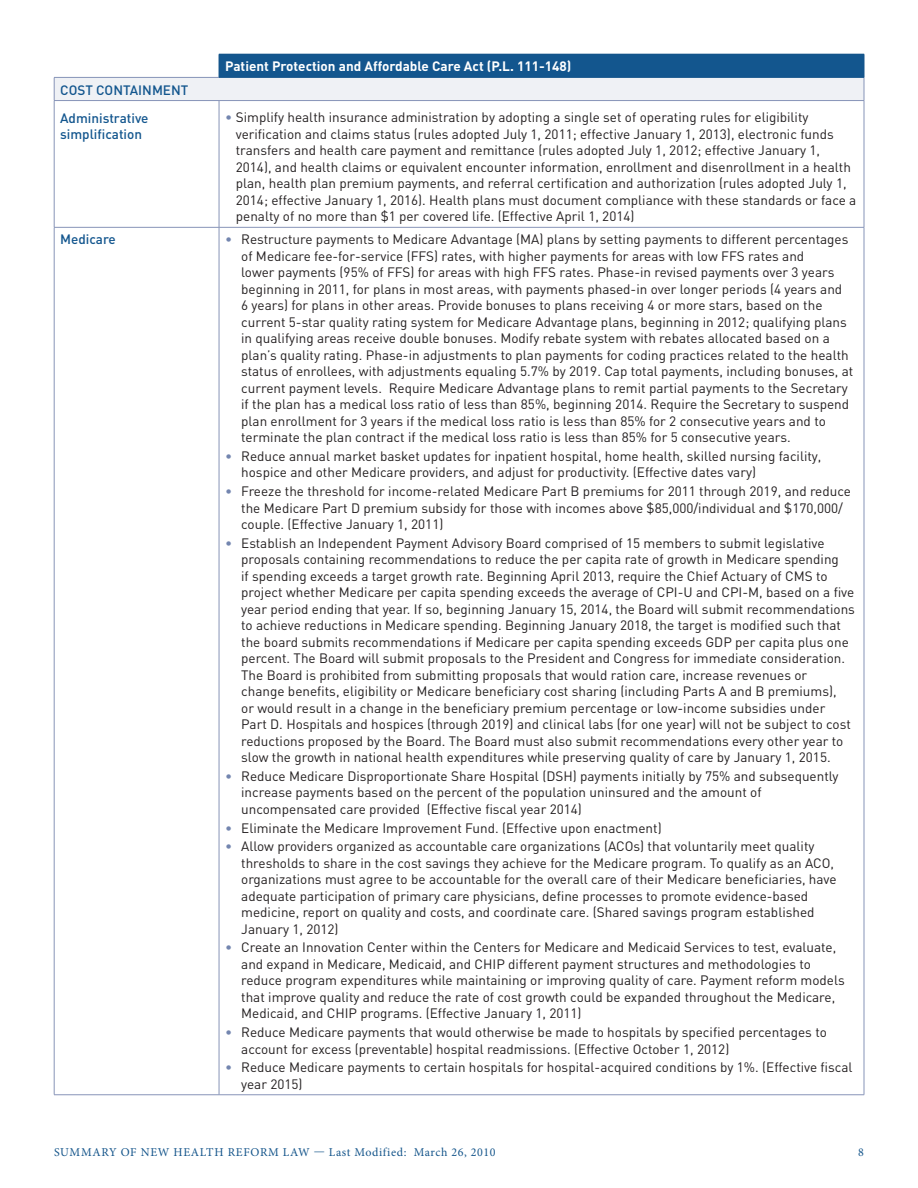
<style>
.page{position:relative;width:918px;height:1188px;background:#fff}
.page>*{position:absolute;margin:0;border:0;box-sizing:border-box;transform-origin:0 0}
.t1{font:13.5px/16.5px "DIN";color:#231f20}
.t2{font:500 13.5px/27.9px "DIN";color:#13568e}
.t3{font:700 13.5px "DIN";color:#fff}
.t4{font:12px "Minion Pro";letter-spacing:.05em;color:#15558b}
.s1{color:#7385af}
</style>
<div class="page">
<div style="left:219px;top:54px;width:645px;height:23px;background:#13568e"></div>
<div style="left:54px;top:77px;width:810px;height:24px;background:#eff1f5"></div>
<svg style="left:54px;top:78px;width:1px;height:22px"></svg>
<hr style="left:54px;top:100px;width:165px;height:1px;background:#8794b8">
<hr style="left:54px;top:101px;width:1px;height:126px;background:#8794b8">
<hr style="left:219px;top:100px;width:645px;height:1px;background:#8794b8">
<hr style="left:219px;top:101px;width:1px;height:126px;background:#8794b8">
<hr style="left:864px;top:101px;width:1px;height:126px;background:#8794b8">
<hr style="left:54px;top:227px;width:165px;height:1px;background:#8794b8">
<hr style="left:54px;top:228px;width:1px;height:867px;background:#8794b8">
<hr style="left:219px;top:227px;width:645px;height:1px;background:#8794b8">
<hr style="left:219px;top:228px;width:1px;height:867px;background:#8794b8">
<hr style="left:864px;top:228px;width:1px;height:867px;background:#8794b8">
<hr style="left:54px;top:1095px;width:165px;height:1px;background:#8794b8">
<hr style="left:219px;top:1095px;width:645px;height:1px;background:#8794b8">
<hr style="left:54px;top:77px;width:165px;height:1px;background:#8794b8">
<svg style="left:864px;top:54px;width:1px;height:46px"></svg>
<hr style="left:219px;top:77px;width:645px;height:1px;background:#15558b">
<p class="t2" style="left:60px;top:75px;width:130px">Cost Co ntai nm ent<br>Administrative</p>
<p class="t2" style="left:60px;top:120px;width:83px">simplification</p>
<p class="t3" style="left:225px;top:58px;width:348px">Patient Protection and Affordable Care Act (P.L. 111-148)</p>
<p class="t1" style="left:236px;top:109px;width:622px;text-indent:-11px"><span class="s1">•</span> Simplify health insurance administration by adopting a single set of operating rules for eligibility verification and claims status (rules adopted July 1, 2011; effective January 1, 2013), electronic funds transfers and health care payment and remittance (rules adopted July 1, 2012; effective January 1, 2014), and health claims or equivalent encounter information, enrollment and disenrollment in a health plan, health plan premium payments, and referral certification and authorization (rules adopted July 1, 2014; effective January 1, 2016). Health plans must document compliance with these standards or face a penalty of no more than $1 per covered life. (Effective April 1, 2014)</p>
<p class="t2" style="left:60px;top:225px;width:57px">Medicare</p>
<p class="t1" style="left:241px;top:231px;width:614px;text-indent:-16px"><span class="s1">•</span> Restructure payments to Medicare Advantage (MA) plans by setting payments to different percentages of Medicare fee-for-service (FFS) rates, with higher payments for areas with low FFS rates and<br>lower payments (95% of FFS) for areas with high FFS rates. Phase-in revised payments over 3 years beginning in 2011, for plans in most areas, with payments phased-in over longer periods (4 years and<br>6 years) for plans in other areas. Provide bonuses to plans receiving 4 or more stars, based on the current 5-star quality rating system for Medicare Advantage plans, beginning in 2012; qualifying plans in qualifying areas receive double bonuses. Modify rebate system with rebates allocated based on a plan’s quality rating. Phase-in adjustments to plan payments for coding practices related to the health status of enrollees, with adjustments equaling 5.7% by 2019. Cap total payments, including bonuses, at current payment levels. Require Medicare Advantage plans to remit partial payments to the Secretary if the plan has a medical loss ratio of less than 85%, beginning 2014. Require the Secretary to suspend plan enrollment for 3 years if the medical loss ratio is less than 85% for 2 consecutive years and to terminate the plan contract if the medical loss ratio is less than 85% for 5 consecutive years.</p>
<p class="t1" style="left:241px;top:448px;width:582px;text-indent:-16px"><span class="s1">•</span> Reduce annual market basket updates for inpatient hospital, home health, skilled nursing facility, hospice and other Medicare providers, and adjust for productivity. (Effective dates vary)</p>
<p class="t1" style="left:241px;top:483px;width:611px;text-indent:-16px"><span class="s1">•</span> Freeze the threshold for income-related Medicare Part B premiums for 2011 through 2019, and reduce the Medicare Part D premium subsidy for those with incomes above $85,000/individual and $170,000/ couple. (Effective January 1, 2011)</p>
<p class="t1" style="left:241px;top:534px;width:615px;text-indent:-16px"><span class="s1">•</span> Establish an Independent Payment Advisory Board comprised of 15 members to submit legislative proposals containing recommendations to reduce the per capita rate of growth in Medicare spending<br>if spending exceeds a target growth rate. Beginning April 2013, require the Chief Actuary of CMS to project whether Medicare per capita spending exceeds the average of CPI-U and CPI-M, based on a five year period ending that year. If so, beginning January 15, 2014, the Board will submit recommendations to achieve reductions in Medicare spending. Beginning January 2018, the target is modified such that the board submits recommendations if Medicare per capita spending exceeds GDP per capita plus one percent. The Board will submit proposals to the President and Congress for immediate consideration.<br>The Board is prohibited from submitting proposals that would ration care, increase revenues or<br>change benefits, eligibility or Medicare beneficiary cost sharing (including Parts A and B premiums),<br>or would result in a change in the beneficiary premium percentage or low-income subsidies under<br>Part D. Hospitals and hospices (through 2019) and clinical labs (for one year) will not be subject to cost reductions proposed by the Board. The Board must also submit recommendations every other year to slow the growth in national health expenditures while preserving quality of care by January 1, 2015.</p>
<p class="t1" style="left:241px;top:768px;width:599px;text-indent:-16px"><span class="s1">•</span> Reduce Medicare Disproportionate Share Hospital (DSH) payments initially by 75% and subsequently increase payments based on the percent of the population uninsured and the amount of uncompensated care provided (Effective fiscal year 2014)</p>
<p class="t1" style="left:225px;top:819px;width:438px"><span class="s1">•</span> Eliminate the Medicare Improvement Fund. (Effective upon enactment)</p>
<p class="t1" style="left:241px;top:838px;width:597px;text-indent:-16px"><span class="s1">•</span> Allow providers organized as accountable care organizations (ACOs) that voluntarily meet quality thresholds to share in the cost savings they achieve for the Medicare program. To qualify as an ACO, organizations must agree to be accountable for the overall care of their Medicare beneficiaries, have adequate participation of primary care physicians, define processes to promote evidence-based medicine, report on quality and costs, and coordinate care. (Shared savings program established January 1, 2012)</p>
<p class="t1" style="left:241px;top:939px;width:605px;text-indent:-16px"><span class="s1">•</span> Create an Innovation Center within the Centers for Medicare and Medicaid Services to test, evaluate, and expand in Medicare, Medicaid, and CHIP different payment structures and methodologies to reduce program expenditures while maintaining or improving quality of care. Payment reform models that improve quality and reduce the rate of cost growth could be expanded throughout the Medicare, Medicaid, and CHIP programs. (Effective January 1, 2011)</p>
<p class="t1" style="left:241px;top:1024px;width:587px;text-indent:-16px"><span class="s1">•</span> Reduce Medicare payments that would otherwise be made to hospitals by specified percentages to account for excess (preventable) hospital readmissions. (Effective October 1, 2012)</p>
<p class="t1" style="left:241px;top:1059px;width:613px;text-indent:-16px"><span class="s1">•</span> Reduce Medicare payments to certain hospitals for hospital-acquired conditions by 1%. (Effective fiscal year 2015)</p>
<p class="t4" style="left:54px;top:1144px;width:443px">SUMMARY OF NEW HEALTH REFORM LAW — LAST MODIFIED: MARCH 26, 2010</p>
</div>
